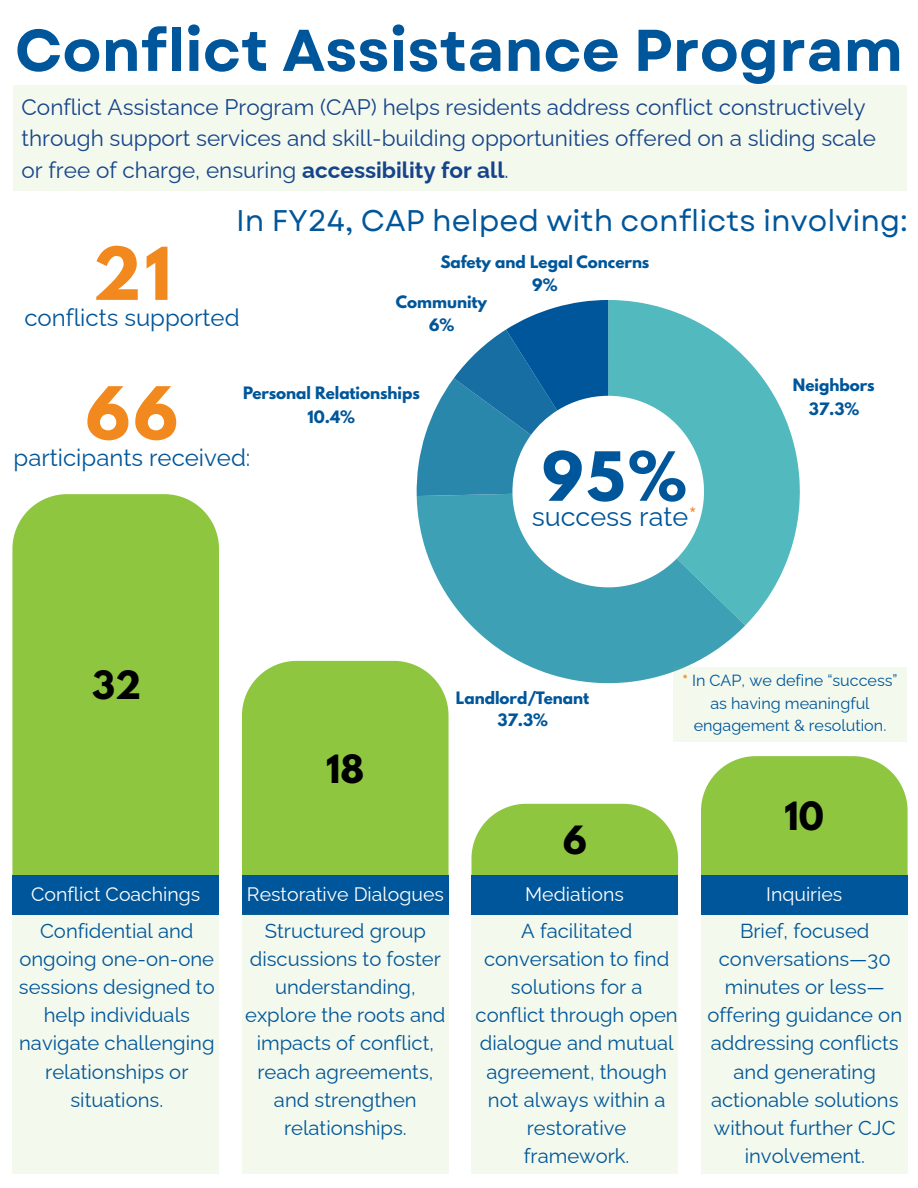
<style>
.page{position:relative;width:918px;height:1188px;background:#fff}
.page>*{position:absolute;margin:0;border:0;box-sizing:border-box;transform-origin:0 0}
.t1{font:700 64.5px "League Spartan";color:#f2891f}
.t2{font:700 60px "League Spartan";color:#00569a}
.t3{font:700 58.8px "Garet";color:#00569a}
.t4{font:700 34.5px "League Spartan";color:#000}
.t5{font:29.85px "Garet";color:#00569a}
.t6{font:27px "Raleway";color:#00569a}
.t7{font:24px "Raleway";color:#00569a}
.t8{font:22.5px/31.5px "Raleway";color:#16448c}
.t9{font:20.25px/28.2px "Raleway";color:#00569a;text-align:center}
.t10{font:19.5px "Raleway";color:#fff}
.t11{font:16.2px/22.5px "Raleway";color:#00569a;text-align:center}
.t12{font:700 15.15px/23.5px "League Spartan";color:#00569a;text-align:center}
.s1{font-weight:700}
.s2{color:#f2891f}
.s3{font-weight:700;color:#f2891f}
</style>
<div class="page">
<div style="left:12px;top:494px;width:207px;height:381px;background:#8ec640"></div>
<div style="left:242px;top:661px;width:207px;height:214px;background:#8ec640"></div>
<svg style="left:471px;top:804px;width:207px;height:71px;background:#98cb51"></svg>
<div style="left:701px;top:756px;width:207px;height:119px;background:#8ec640"></div>
<div style="left:12px;top:915px;width:207px;height:259px;background:#f3f9ec"></div>
<div style="left:12px;top:875px;width:207px;height:40px;background:#00569a"></div>
<div style="left:242px;top:875px;width:207px;height:40px;background:#00569a"></div>
<div style="left:242px;top:915px;width:207px;height:259px;background:#f3f9ec"></div>
<div style="left:471px;top:915px;width:207px;height:259px;background:#f3f9ec"></div>
<div style="left:471px;top:875px;width:207px;height:40px;background:#00569a"></div>
<div style="left:701px;top:915px;width:207px;height:259px;background:#f3f9ec"></div>
<div style="left:701px;top:875px;width:207px;height:40px;background:#00569a"></div>
<svg style="left:608px;top:300px;width:192px;height:325px;fill:#52b9be"></svg>
<svg style="left:417px;top:494px;width:328px;height:189px;fill:#3ea0b5"></svg>
<svg style="left:416px;top:300px;width:192px;height:196px"></svg>
<div style="left:13px;top:85px;width:894px;height:106px;background:#f3f9ec"></div>
<div style="left:673px;top:667px;width:234px;height:75px;background:#f3f9ec"></div>
<h4 class="t3" style="left:15px;top:8px;width:890px">Conflict Assistance Program</h4>
<p class="t8" style="left:22px;top:91px;width:856px">Conflict Assistance Program (CAP) helps residents address conflict constructively through support services and skill-building opportunities offered on a sliding scale or free of charge, ensuring <span class="s1">accessibility for all</span>.</p>
<p class="t5" style="left:236px;top:199px;width:673px">In FY24, CAP helped with conflicts involving:</p>
<h4 class="t1" style="left:93px;top:242px;width:80px">21</h4>
<h4 class="t7" style="left:24px;top:304px;width:217px">conflicts supported</h4>
<p class="t12" style="left:440px;top:252px;width:211px">Safety and Legal Concerns<br>9%</p>
<p class="t12" style="left:396px;top:292px;width:93px">Community<br>6%</p>
<h4 class="t1" style="left:86px;top:381px;width:94px">66</h4>
<h4 class="t7" style="left:14px;top:443px;width:238px">participants received:</h4>
<p class="t12" style="left:243px;top:383px;width:178px">Personal Relationships<br>10.4%</p>
<h3 class="t2" style="left:542px;top:447px;width:147px">95%</h3>
<p class="t6" style="left:532px;top:501px;width:167px">success rate<span class="s2">*</span></p>
<p class="t12" style="left:793px;top:375px;width:83px">Neighbors<br>37.3%</p>
<h3 class="t4" style="left:92px;top:668px;width:50px">32</h3>
<h1 class="t10" style="left:31px;top:883px;width:171px">Conflict Coachings</h1>
<h3 class="t9" style="left:19px;top:917px;width:197px">Confidential and ongoing one-on-one sessions designed to help individuals navigate challenging relationships or situations.</h3>
<h3 class="t4" style="left:326px;top:752px;width:39px">18</h3>
<p class="t12" style="left:456px;top:689px;width:135px;line-height:21.8px">Landlord/Tenant<br>37.3%</p>
<h3 class="t4" style="left:563px;top:823px;width:25px">6</h3>
<h4 class="t11" style="left:682px;top:669px;width:217px"><span class="s3">*</span> In CAP, we define “success” as having meaningful engagement &amp; resolution.</h4>
<h3 class="t4" style="left:785px;top:799px;width:41px">10</h3>
<h2 class="t10" style="left:247px;top:883px;width:198px">Restorative Dialogues</h2>
<p class="t9" style="left:245px;top:917px;width:202px">Structured group discussions to foster understanding, explore the roots and impacts of conflict, reach agreements, and strengthen relationships.</p>
<h3 class="t10" style="left:525px;top:883px;width:100px">Mediations</h3>
<p class="t9" style="left:476px;top:917px;width:204px">A facilitated conversation to find solutions for a conflict through open dialogue and mutual agreement, though not always within a restorative framework.</p>
<h1 class="t10" style="left:766px;top:883px;width:78px">Inquiries</h1>
<h2 class="t9" style="left:707px;top:917px;width:196px">Brief, focused conversations—30 minutes or less— offering guidance on addressing conflicts and generating actionable solutions without further CJC involvement.</h2>
</div>
